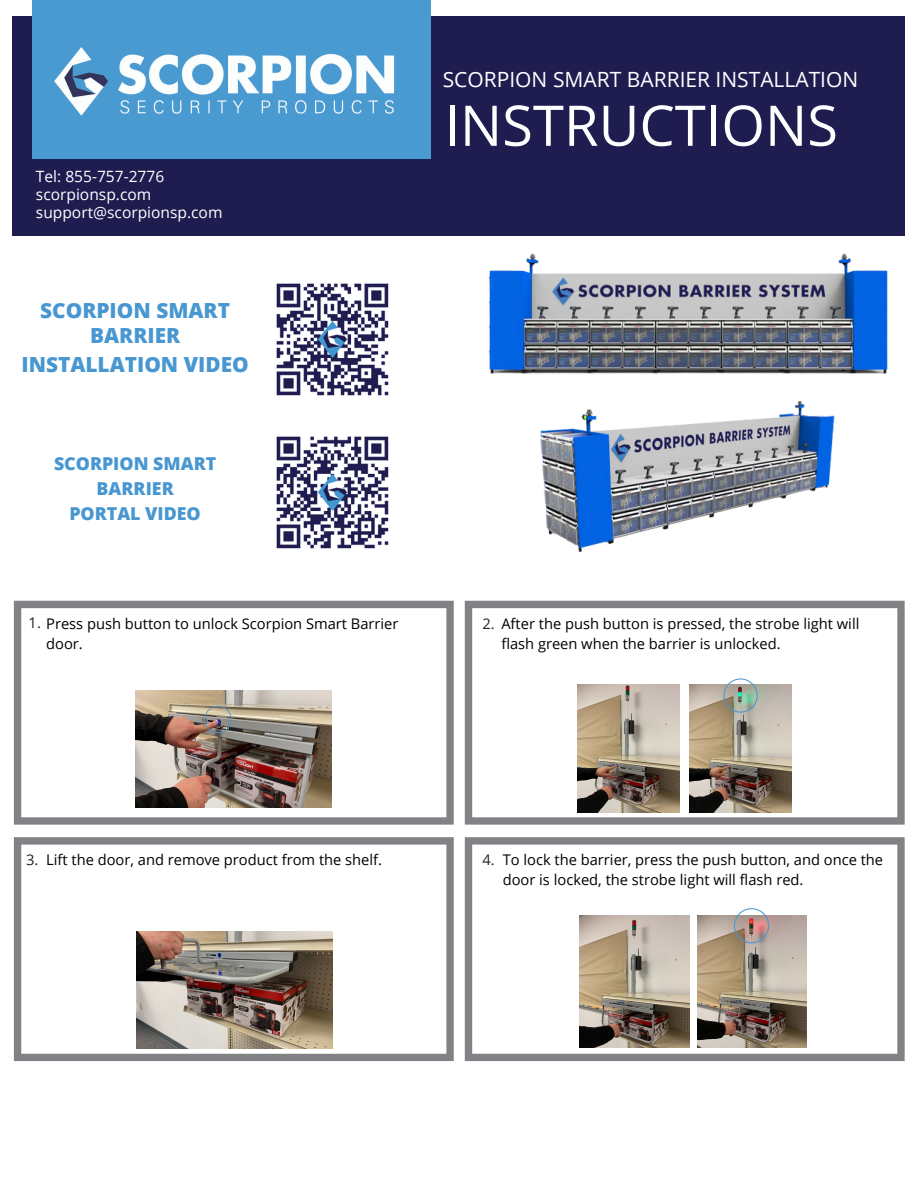
<style>
.page{position:relative;width:918px;height:1188px;background:#fff}
.page>*{position:absolute;margin:0;border:0;box-sizing:border-box;transform-origin:0 0}
.t1{font:56.1px "Open Sans";color:#fff}
.t2{font:21px "Open Sans";color:#fff}
.t3{font:800 20.85px/25px "Open Sans";color:#4897d1;text-align:center}
.t4{font:800 20.85px "Open Sans";color:#4897d1}
.t5{font:800 17.85px/24.8px "Open Sans";color:#4897d1;text-align:center}
.t6{font:15.6px "Open Sans";color:#fff}
.t7{font:14.7px/20.2px "Open Sans";color:#000}
.t8{font:14.7px "Open Sans";color:#222}
.s1{font-style:inherit}
.s2{color:#222}
</style>
<div class="page">
<div style="left:12px;top:17px;width:892px;height:218px;background:#1f1c50"></div>
<img style="left:33px;top:0;width:398px;height:158px">
<svg style="left:14px;top:601px;width:440px;height:224px"></svg>
<svg style="left:465px;top:837px;width:440px;height:224px"></svg>
<svg style="left:465px;top:601px;width:440px;height:224px"></svg>
<svg style="left:14px;top:837px;width:440px;height:224px"></svg>
<img style="left:137px;top:932px;width:196px;height:117px">
<img style="left:136px;top:690px;width:195px;height:117px">
<img style="left:473px;top:235px;width:430px;height:139px">
<img style="left:577px;top:685px;width:103px;height:127px">
<img style="left:689px;top:685px;width:103px;height:127px">
<img style="left:580px;top:915px;width:109px;height:133px">
<img style="left:697px;top:915px;width:109px;height:133px">
<svg style="left:204px;top:706px;width:28px;height:27px"></svg>
<img style="left:276px;top:283px;width:113px;height:113px">
<img style="left:276px;top:436px;width:113px;height:113px">
<svg style="left:723px;top:678px;width:35px;height:35px"></svg>
<svg style="left:734px;top:908px;width:35px;height:35px"></svg>
<img style="left:540px;top:401px;width:295px;height:151px">
<p class="t6" style="left:36px;top:165px;width:130px">Tel: 855-757-2776</p>
<p class="t6" style="left:36px;top:183px;width:117px">scorpionsp.com</p>
<p class="t6" style="left:36px;top:201px;width:188px">support@scorpionsp.com</p>
<p class="t3" style="left:40px;top:296px;width:191px"><span class="s1">SCORPION</span> SMART<br>BARRIER</p>
<p class="t4" style="left:21px;top:350px;width:229px">INSTALLATION VIDEO</p>
<p class="t5" style="left:54px;top:451px;width:164px">SCORPION <span class="s1">SMART<br>BARRIER<br></span>PORTAL VIDEO</p>
<p class="t7" style="left:29px;top:613px;width:371px"><span class="s2">1.</span> Press push button to unlock Scorpion Smart Barrier</p>
<p class="t2" style="left:443px;top:65px;width:417px">SCORPION <span class="s1">SMART BARRIER</span> INSTALLATION</p>
<p class="t1" style="left:444px;top:86px;width:395px">INSTRUCTIONS</p>
<p class="t7" style="left:482px;top:613px;width:378px"><span class="s2">2.</span> After the push button is pressed, the strobe light will</p>
<p class="t7" style="left:46px;top:633px;width:38px">door.</p>
<p class="t7" style="left:501px;top:633px;width:281px">flash green when the barrier is unlocked.</p>
<p class="t8" style="left:26px;top:849px;width:14px">3.</p>
<p class="t7" style="left:46px;top:849px;width:337px">Lift the door, and remove product from the shelf.</p>
<p class="t7" style="left:503px;top:849px;width:382px">To lock the barrier, press the push button, and once the door is locked, the strobe light will flash red.</p>
<p class="t8" style="left:482px;top:849px;width:14px">4.</p>
</div>
